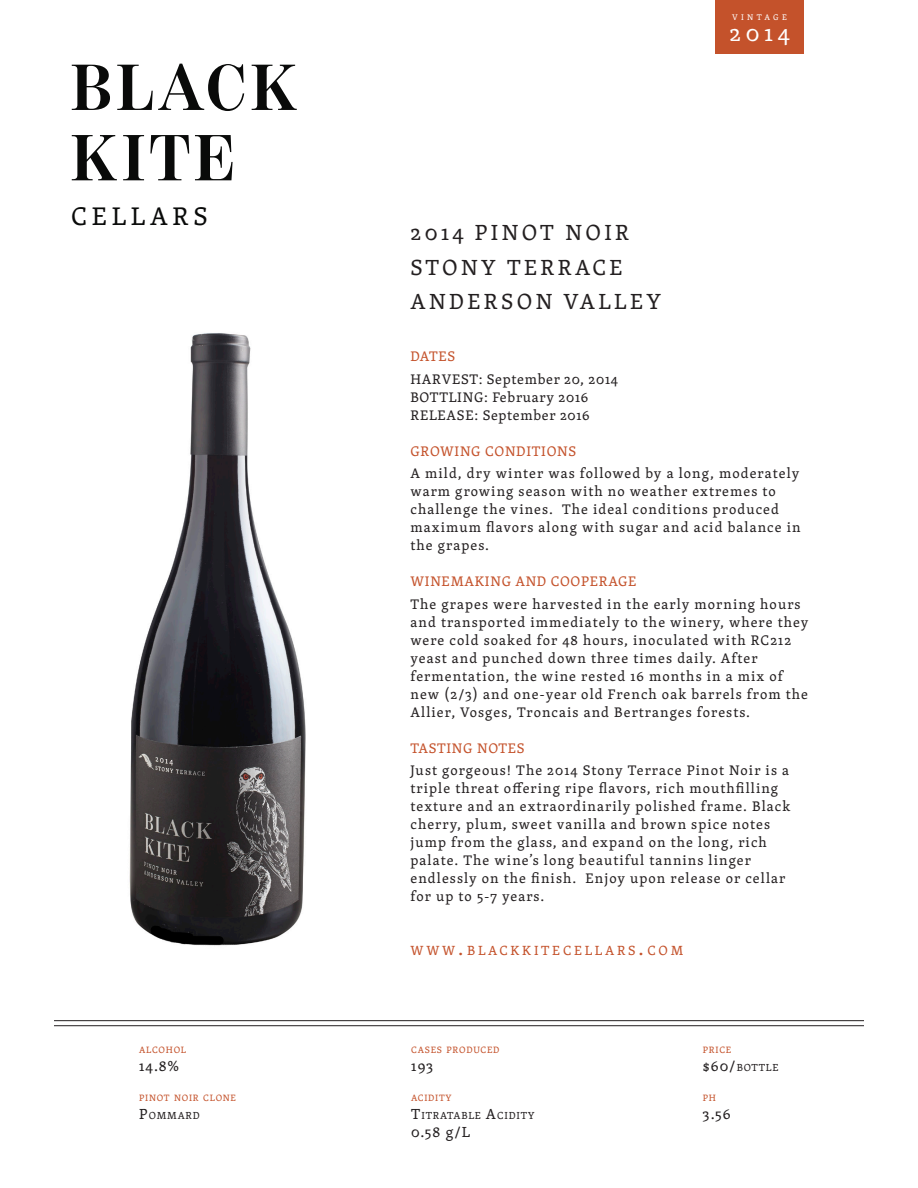
<style>
.page{position:relative;width:918px;height:1188px;background:#fff}
.page>*{position:absolute;margin:0;border:0;box-sizing:border-box;transform-origin:0 0}
.t1{font:700 66.15px/70.3px "Benton Mod Disp";letter-spacing:.07em;color:#090a09}
.t2{font:26.25px "Skolar Basic";letter-spacing:.18em;color:#090a09}
.t3{font:24px "Skolar Basic";color:#fff}
.t4{font:22.5px/34.8px "Skolar Basic";letter-spacing:.15em;color:#231f20}
.t5{font:15px "Skolar Basic";letter-spacing:.075em;color:#231f20}
.t6{font:14.25px/18px "Skolar Basic";letter-spacing:.075em;color:#231f20}
.t7{font:14.25px/18px "Skolar Basic";letter-spacing:.05em;color:#231f20}
.t8{font:14.25px "Skolar Basic";letter-spacing:.05em;color:#c4522b}
.t9{font:13.65px "Skolar Basic";letter-spacing:.2em;color:#c4522b}
.t10{font:10.5px "Skolar Basic";letter-spacing:.075em;color:#231f20}
.t11{font:9.45px "Skolar Basic";letter-spacing:.075em;color:#c4522b}
.t12{font:8.4px "Skolar Basic";letter-spacing:.4em;color:#fff}
.s1{font-size:15px}
.s2{font-size:19.5px}
</style>
<div class="page">
<img style="left:129px;top:333px;width:177px;height:613px">
<hr style="left:54px;top:1020px;width:810px;height:1px;background:#231f20">
<hr style="left:54px;top:1025px;width:810px;height:1px;background:#231f20">
<div style="left:715px;top:0;width:89px;height:53px;background:#c4522b"></div>
<h1 class="t1" style="left:71px;top:52px;width:228px">BLACK<br>KITE</h1>
<h2 class="t2" style="left:71px;top:199px;width:138px">CELLARS</h2>
<p class="t11" style="left:139px;top:1043px;width:48px">ALCOHOL</p>
<p class="t5" style="left:139px;top:1056px;width:41px">14.8%</p>
<p class="t11" style="left:139px;top:1091px;width:98px">PINOT NOIR CLONE</p>
<p class="t10" style="left:139px;top:1108px;width:62px"><span class="s1">P</span>OMMARD</p>
<p class="t12" style="left:732px;top:11px;width:56px">VINTAGE</p>
<h3 class="t3" style="left:730px;top:17px;width:62px">2014</h3>
<h3 class="t4" style="left:410px;top:215px;width:252px">2014 PINOT NOIR<br>STONY TERRACE<br>ANDERSON VALLEY</h3>
<p class="t8" style="left:410px;top:347px;width:46px">DATES</p>
<p class="t7" style="left:410px;top:370px;width:209px">HARVEST: September 20, 2014<br>BOTTLING: February 2016<br>RELEASE: September 2016</p>
<p class="t8" style="left:410px;top:442px;width:167px">GROWING CONDITIONS</p>
<p class="t6" style="left:410px;top:465px;width:392px">A mild, dry winter was followed by a long, moderately warm growing season with no weather extremes to challenge the vines. The ideal conditions produced maximum flavors along with sugar and acid balance in the grapes.</p>
<p class="t8" style="left:410px;top:572px;width:227px">WINEMAKING AND COOPERAGE</p>
<p class="t6" style="left:410px;top:595px;width:400px">The grapes were harvested in the early morning hours and transported immediately to the winery, where they were cold soaked for 48 hours, inoculated with RC212 yeast and punched down three times daily. After fermentation, the wine rested 16 months in a mix of new (2/3) and one-year old French oak barrels from the Allier, Vosges, Troncais and Bertranges forests.</p>
<p class="t8" style="left:410px;top:739px;width:116px">TASTING NOTES</p>
<p class="t6" style="left:410px;top:762px;width:381px">Just gorgeous! The 2014 Stony Terrace Pinot Noir is a triple threat offering ripe flavors, rich mouthfilling texture and an extraordinarily polished frame. Black cherry, plum, sweet vanilla and brown spice notes jump from the glass, and expand on the long, rich palate. The wine’s long beautiful tannins linger endlessly on the finish. Enjoy upon release or cellar for up to 5-7 years.</p>
<p class="t9" style="left:410px;top:942px;width:274px">WWW<span class="s2">.</span>BLACKKITECELLARS<span class="s2">.</span>COM</p>
<p class="t11" style="left:411px;top:1043px;width:90px">CASES PRODUCED</p>
<p class="t5" style="left:411px;top:1056px;width:24px">193</p>
<p class="t11" style="left:411px;top:1091px;width:42px">ACIDITY</p>
<p class="t10" style="left:411px;top:1108px;width:125px"><span class="s1">T</span>ITRATABLE <span class="s1">A</span>CIDITY</p>
<p class="t5" style="left:411px;top:1122px;width:60px">0.58 g/L</p>
<p class="t11" style="left:703px;top:1043px;width:30px">PRICE</p>
<p class="t10" style="left:703px;top:1060px;width:77px"><span class="s1">$60/</span>BOTTLE</p>
<p class="t11" style="left:703px;top:1091px;width:15px">PH</p>
<p class="t5" style="left:703px;top:1104px;width:29px">3.56</p>
</div>
